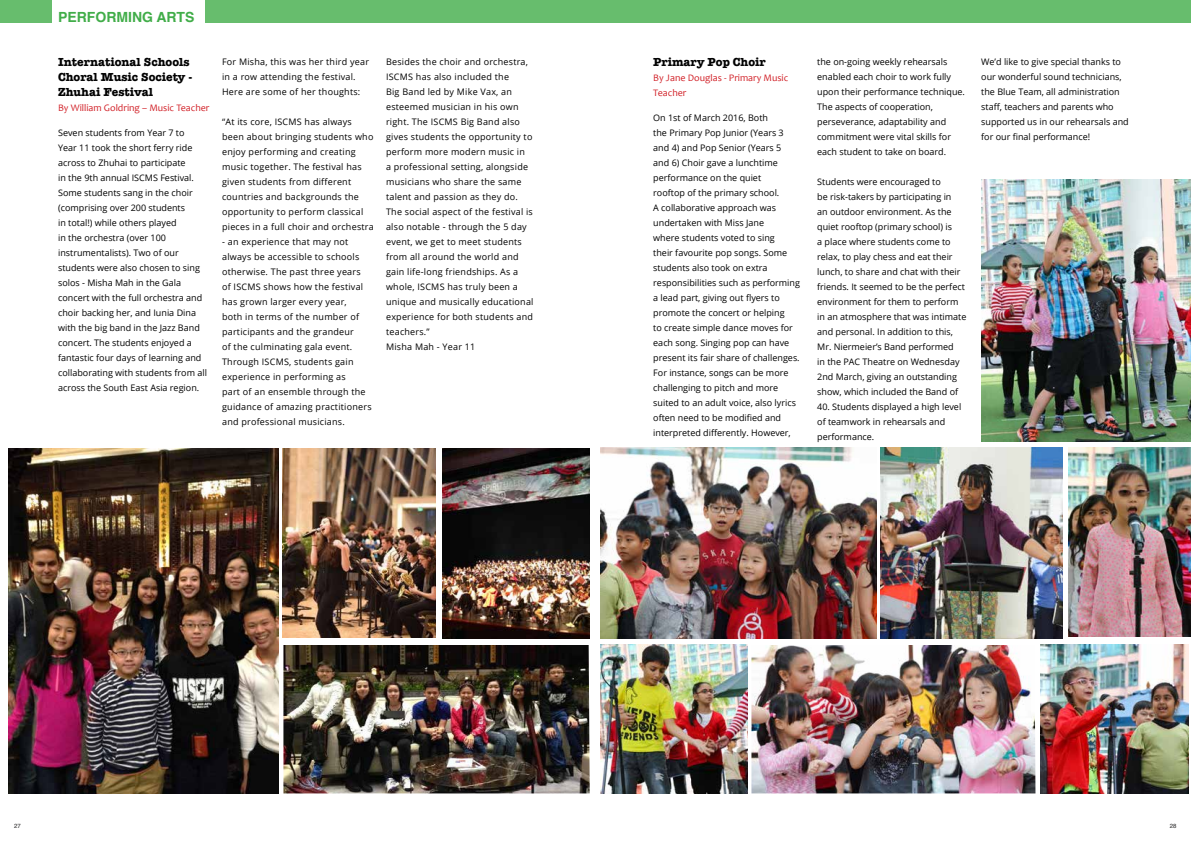
<style>
.page{position:relative;width:1191px;height:842px;background:#fff}
.page>*{position:absolute;margin:0;border:0;box-sizing:border-box;transform-origin:0 0}
.t1{font:700 14px "Helvetica";color:#41ad49}
.t2{font:700 12px/15px "American Typewriter";color:#000}
.t3{font:10px/15px "Candara";color:#d2232a}
.t4{font:9px/15px "Open Sans";color:#000}
.t5{font:9px/15px "Open Sans";letter-spacing:.025em;color:#000}
.t6{font:6px "Helvetica";color:#292829}
</style>
<div class="page">
<div style="left:0;top:0;width:52px;height:23px;background:#67bd6d"></div>
<div style="left:206px;top:0;width:985px;height:23px;background:#67bd6d"></div>
<img style="left:282px;top:449px;width:153px;height:189px">
<img style="left:442px;top:449px;width:148px;height:190px">
<img style="left:1068px;top:448px;width:123px;height:189px">
<img style="left:1040px;top:645px;width:148px;height:148px">
<img style="left:600px;top:645px;width:147px;height:148px">
<img style="left:283px;top:645px;width:307px;height:148px">
<img style="left:751px;top:645px;width:284px;height:148px">
<img style="left:8px;top:449px;width:270px;height:344px">
<img style="left:981px;top:180px;width:210px;height:261px">
<img style="left:600px;top:448px;width:276px;height:191px">
<img style="left:881px;top:448px;width:181px;height:191px">
<h1 class="t1" style="left:58px;top:6px;width:138px">PERFORMING ARTS</h1>
<h2 class="t2" style="left:58px;top:54px;width:136px">International Schools<br>Choral Music Society -<br>Zhuhai Festival</h2>
<p class="t3" style="left:58px;top:100px;width:153px">By William Goldring – Music Teacher</p>
<p class="t4" style="left:58px;top:125px;width:150px">Seven students from Year 7 to<br>Year 11 took the short ferry ride across to Zhuhai to participate<br>in the 9th annual ISCMS Festival.<br>Some students sang in the choir (comprising over 200 students<br>in total!) while others played<br>in the orchestra (over 100 instrumentalists). Two of our students were also chosen to sing solos - Misha Mah in the Gala concert with the full orchestra and choir backing her, and Iunia Dina with the big band in the Jazz Band concert. The students enjoyed a fantastic four days of learning and collaborating with students from all across the South East Asia region.</p>
<p class="t5" style="left:222px;top:54px;width:148px">For Misha, this was her third year in a row attending the festival.<br>Here are some of her thoughts:</p>
<p class="t5" style="left:222px;top:114px;width:153px">“At its core, ISCMS has always been about bringing students who enjoy performing and creating music together. The festival has given students from different countries and backgrounds the opportunity to perform classical pieces in a full choir and orchestra</p>
<p class="t5" style="left:222px;top:234px;width:151px">- an experience that may not always be accessible to schools otherwise. The past three years of ISCMS shows how the festival has grown larger every year,<br>both in terms of the number of participants and the grandeur<br>of the culminating gala event.<br>Through ISCMS, students gain experience in performing as<br>part of an ensemble through the guidance of amazing practitioners and professional musicians.</p>
<p class="t5" style="left:386px;top:54px;width:149px">Besides the choir and orchestra,<br>ISCMS has also included the<br>Big Band led by Mike Vax, an esteemed musician in his own right. The ISCMS Big Band also gives students the opportunity to perform more modern music in<br>a professional setting, alongside musicians who share the same talent and passion as they do.<br>The social aspect of the festival is also notable - through the 5 day event, we get to meet students from all around the world and gain life-long friendships. As a whole, ISCMS has truly been a unique and musically educational experience for both students and teachers.”<br>Misha Mah - Year 11</p>
<h2 class="t2" style="left:653px;top:54px;width:114px">Primary Pop Choir</h2>
<p class="t3" style="left:653px;top:70px;width:137px">By Jane Douglas - Primary Music<br>Teacher</p>
<p class="t4" style="left:653px;top:110px;width:148px">On 1st of March 2016, Both<br>the Primary Pop Junior (Years 3 and 4) and Pop Senior (Years 5<br>and 6) Choir gave a lunchtime performance on the quiet<br>rooftop of the primary school.<br>A collaborative approach was undertaken with Miss Jane<br>where students voted to sing<br>their favourite pop songs. Some students also took on extra responsibilities such as performing a lead part, giving out flyers to promote the concert or helping<br>to create simple dance moves for each song. Singing pop can have present its fair share of challenges.<br>For instance, songs can be more challenging to pitch and more suited to an adult voice, also lyrics often need to be modified and interpreted differently. However,</p>
<p class="t4" style="left:817px;top:54px;width:149px">the on-going weekly rehearsals enabled each choir to work fully upon their performance technique.<br>The aspects of cooperation, perseverance, adaptability and commitment were vital skills for each student to take on board.</p>
<p class="t4" style="left:817px;top:174px;width:151px">Students were encouraged to<br>be risk-takers by participating in<br>an outdoor environment. As the quiet rooftop (primary school) is<br>a place where students come to relax, to play chess and eat their lunch, to share and chat with their friends. It seemed to be the perfect environment for them to perform in an atmosphere that was intimate and personal. In addition to this,<br>Mr. Niermeier’s Band performed<br>in the PAC Theatre on Wednesday<br>2nd March, giving an outstanding show, which included the Band of</p>
<p class="t4" style="left:817px;top:399px;width:146px">40. Students displayed a high level of teamwork in rehearsals and performance.</p>
<p class="t4" style="left:981px;top:54px;width:149px">We’d like to give special thanks to our wonderful sound technicians, the Blue Team, all administration staff, teachers and parents who supported us in our rehearsals and for our final performance!</p>
<p class="t6" style="left:14px;top:821px;width:8px">27</p>
<p class="t6" style="left:1170px;top:821px;width:8px">28</p>
</div>
